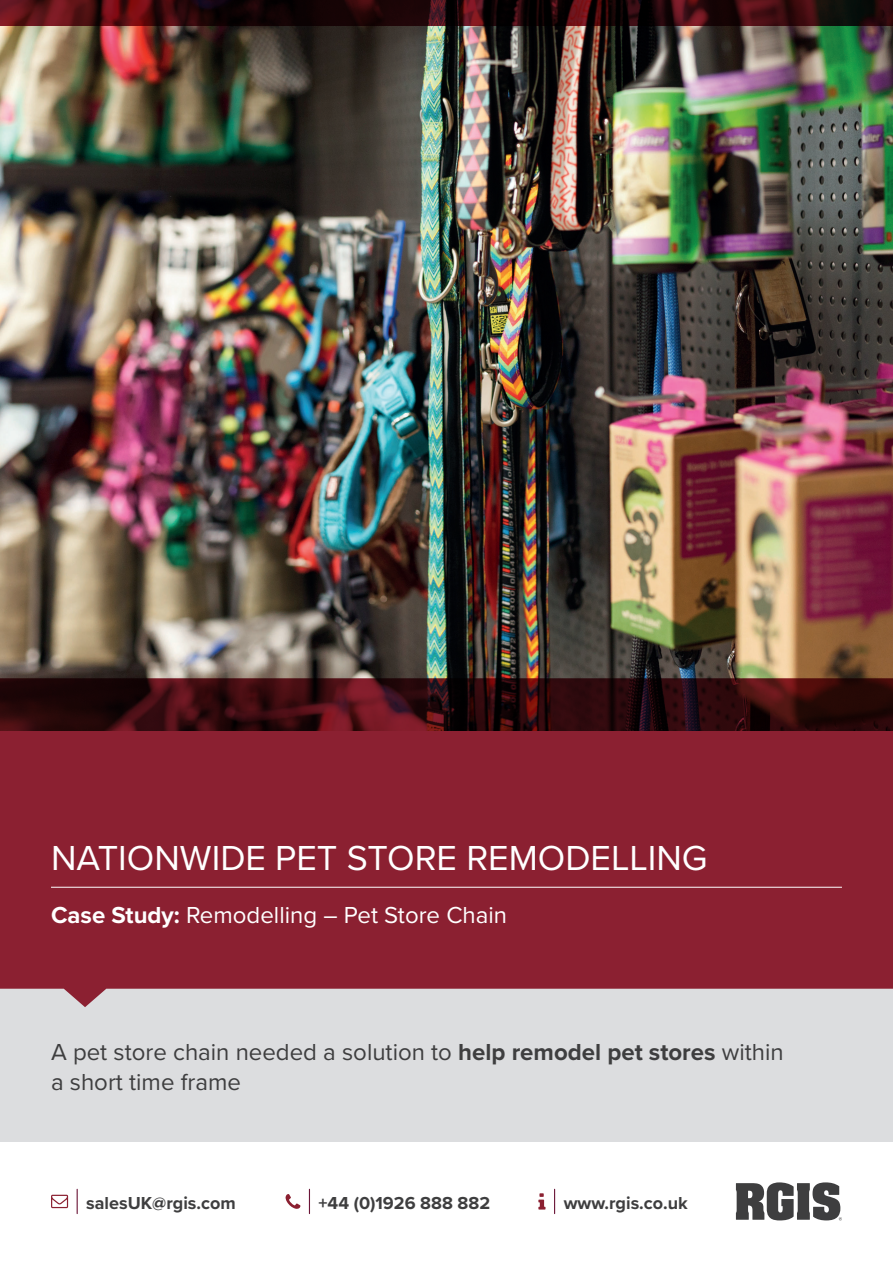
<style>
.page{position:relative;width:893px;height:1263px;background:#fff}
.page>*{position:absolute;margin:0;border:0;box-sizing:border-box;transform-origin:0 0}
.t1{font:36px "Proxima Nova";color:#fff}
.t2{font:24px/30px "Proxima Nova";color:#3e3e3f}
.t3{font:24px "Proxima Nova";color:#fff}
.t4{font:700 18px "Proxima Nova";color:#3e3e3f}
.s1{font-weight:700}
</style>
<div class="page">
<svg style="left:554px;top:1189px;width:1px;height:24px"></svg>
<svg style="left:538px;top:1193px;width:7px;height:16px"></svg>
<svg style="left:77px;top:1189px;width:1px;height:24px"></svg>
<svg style="left:51px;top:1195px;width:17px;height:13px"></svg>
<svg style="left:309px;top:1189px;width:1px;height:24px"></svg>
<svg style="left:286px;top:1194px;width:14px;height:15px"></svg>
<svg style="left:736px;top:1182px;width:106px;height:38px"></svg>
<div style="left:0;top:989px;width:893px;height:153px;background:#dcdddf"></div>
<svg style="left:0;top:731px;width:893px;height:276px;background:#902c3c"></svg>
<hr style="left:51px;top:887px;width:791px;height:1px;background:#fff">
<img style="left:0;top:26px;width:893px;height:705px">
<svg style="left:0;top:0;width:893px;height:26px;background:#2f090c"></svg>
<h1 class="t1" style="left:51px;top:831px;width:658px">NATIONWIDE PET STORE REMODELLING</h1>
<p class="t3" style="left:51px;top:897px;width:458px"><span class="s1">Case Study:</span> Remodelling – Pet Store Chain</p>
<p class="t2" style="left:51px;top:1036px;width:734px">A pet store chain needed a solution to <span class="s1">help remodel pet stores</span> within a short time frame</p>
<p class="t4" style="left:86px;top:1189px;width:151px">salesUK@rgis.com</p>
<p class="t4" style="left:319px;top:1189px;width:173px">+44 (0)1926 888 882</p>
<p class="t4" style="left:564px;top:1189px;width:126px">www.rgis.co.uk</p>
</div>
